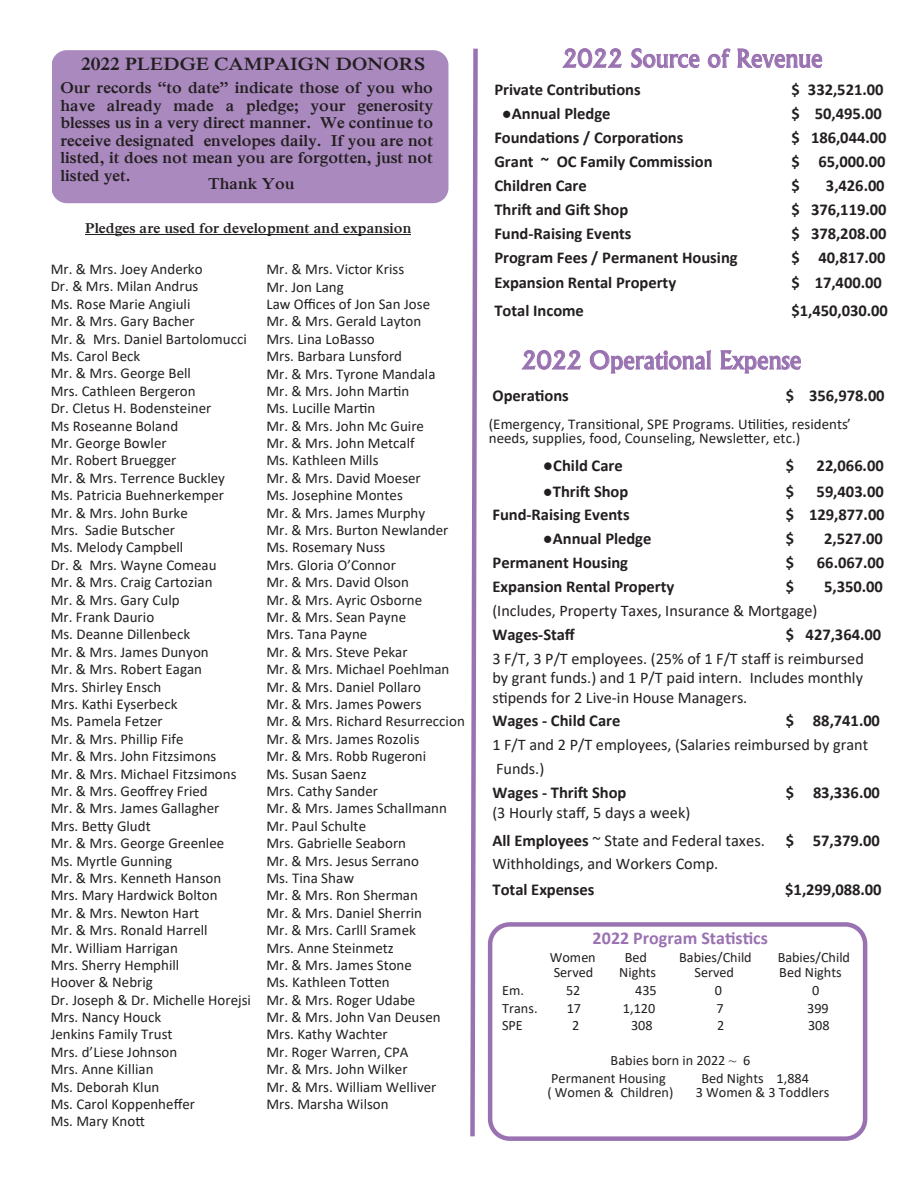
<style>
.page{position:relative;width:918px;height:1188px;background:#fff}
.page>*{position:absolute;margin:0;border:0;box-sizing:border-box;transform-origin:0 0}
.t1{font:500 24px "Albertus";color:#9a72b2}
.t2{font:700 18.75px "Iskoola Pota";color:#231f20}
.t3{font:700 18px "Calibri";color:#9a72b2}
.t4{font:700 16.65px "Calibri";letter-spacing:-.005em;color:#231f20}
.t5{font:700 16.65px "Iskoola Pota";color:#231f20}
.t6{font:700 16.5px "Calibri";letter-spacing:-.005em;color:#231f20}
.t7{font:700 16.5px/17.7px "Iskoola Pota";color:#231f20;text-align:justify}
.t8{font:16.2px/19.4px "Calibri";color:#231f20;text-align:justify}
.t9{font:15px/17.4px "Calibri";color:#231f20}
.t10{font:700 15px "Iskoola Pota";color:#231f20}
.t11{font:14.25px/17.7px "Calibri";color:#231f20}
.s1{font-weight:400;font-size:17.25px}
.s2{font-weight:400}
.s3{font-family:"Times New Roman"}
</style>
<div class="page">
<div style="left:52px;top:50px;width:396px;height:153px;background:#aa89bf"></div>
<hr style="left:85px;top:234px;width:326px;height:1px;background:#231f20">
<svg style="left:488px;top:922px;width:379px;height:219px"></svg>
<svg style="left:470px;top:48px;width:8px;height:1089px"></svg>
<p class="t2" style="left:81px;top:53px;width:346px">2022 PLEDGE CAMPAIGN DONORS</p>
<p class="t7" style="left:60px;top:79px;width:374px">Our records “to date” indicate those of you who</p>
<p class="t5" style="left:60px;top:96px;width:374px">have already made a pledge; your generosity</p>
<p class="t7" style="left:60px;top:114px;width:374px">blesses us in a very direct manner. We continue to receive designated envelopes daily. If you are not listed, it does not mean you are forgotten, just not listed yet.</p>
<p class="t10" style="left:85px;top:219px;width:328px">Pledges are used for development and expansion</p>
<p class="t7" style="left:208px;top:175px;width:88px">Thank You</p>
<p class="t9" style="left:51px;top:260px;width:202px">Mr. &amp; Mrs. Joey Anderko<br>Dr. &amp; Mrs. Milan Andrus<br>Ms. Rose Marie Angiuli<br>Mr. &amp; Mrs. Gary Bacher<br>Mr. &amp; Mrs. Daniel Bartolomucci<br>Ms. Carol Beck<br>Mr. &amp; Mrs. George Bell<br>Mrs. Cathleen Bergeron<br>Dr. Cletus H. Bodensteiner<br>Ms Roseanne Boland<br>Mr. George Bowler<br>Mr. Robert Bruegger<br>Mr. &amp; Mrs. Terrence Buckley<br>Ms. Patricia Buehnerkemper<br>Mr. &amp; Mrs. John Burke<br>Mrs. Sadie Butscher<br>Ms. Melody Campbell<br>Dr. &amp; Mrs. Wayne Comeau<br>Mr. &amp; Mrs. Craig Cartozian<br>Mr. &amp; Mrs. Gary Culp<br>Mr. Frank Daurio<br>Ms. Deanne Dillenbeck<br>Mr. &amp; Mrs. James Dunyon<br>Mr. &amp; Mrs. Robert Eagan<br>Mrs. Shirley Ensch<br>Mrs. Kathi Eyserbeck<br>Ms. Pamela Fetzer<br>Mr. &amp; Mrs. Phillip Fife<br>Mr. &amp; Mrs. John Fitzsimons<br>Mr. &amp; Mrs. Michael Fitzsimons<br>Mr. &amp; Mrs. Geoffrey Fried<br>Mr. &amp; Mrs. James Gallagher<br>Mrs. Betty Gludt<br>Mr. &amp; Mrs. George Greenlee<br>Ms. Myrtle Gunning<br>Mr. &amp; Mrs. Kenneth Hanson<br>Mrs. Mary Hardwick Bolton<br>Mr. &amp; Mrs. Newton Hart<br>Mr. &amp; Mrs. Ronald Harrell<br>Mr. William Harrigan<br>Mrs. Sherry Hemphill<br>Hoover &amp; Nebrig<br>Dr. Joseph &amp; Dr. Michelle Horejsi<br>Mrs. Nancy Houck<br>Jenkins Family Trust<br>Mrs. d’Liese Johnson<br>Mrs. Anne Killian<br>Ms. Deborah Klun<br>Ms. Carol Koppenheffer<br>Ms. Mary Knott</p>
<p class="t9" style="left:266px;top:260px;width:200px">Mr. &amp; Mrs. Victor Kriss<br>Mr. Jon Lang<br>Law Offices of Jon San Jose<br>Mr. &amp; Mrs. Gerald Layton<br>Mrs. Lina LoBasso<br>Mrs. Barbara Lunsford<br>Mr. &amp; Mrs. Tyrone Mandala<br>Mr. &amp; Mrs. John Martin<br>Ms. Lucille Martin<br>Mr. &amp; Mrs. John Mc Guire<br>Mr. &amp; Mrs. John Metcalf<br>Ms. Kathleen Mills<br>Mr. &amp; Mrs. David Moeser<br>Ms. Josephine Montes<br>Mr. &amp; Mrs. James Murphy<br>Mr. &amp; Mrs. Burton Newlander<br>Ms. Rosemary Nuss<br>Mrs. Gloria O’Connor<br>Mr. &amp; Mrs. David Olson<br>Mr. &amp; Mrs. Ayric Osborne<br>Mr. &amp; Mrs. Sean Payne<br>Mrs. Tana Payne<br>Mr. &amp; Mrs. Steve Pekar<br>Mr. &amp; Mrs. Michael Poehlman<br>Mr. &amp; Mrs. Daniel Pollaro<br>Mr. &amp; Mrs. James Powers<br>Mr. &amp; Mrs. Richard Resurreccion<br>Mr. &amp; Mrs. James Rozolis<br>Mr. &amp; Mrs. Robb Rugeroni<br>Ms. Susan Saenz<br>Mrs. Cathy Sander<br>Mr. &amp; Mrs. James Schallmann<br>Mr. Paul Schulte<br>Mrs. Gabrielle Seaborn<br>Mr. &amp; Mrs. Jesus Serrano<br>Ms. Tina Shaw<br>Mr. &amp; Mrs. Ron Sherman<br>Mr. &amp; Mrs. Daniel Sherrin<br>Mr. &amp; Mrs. Carlll Sramek<br>Mrs. Anne Steinmetz<br>Mr. &amp; Mrs. James Stone<br>Ms. Kathleen Totten<br>Mr. &amp; Mrs. Roger Udabe<br>Mr. &amp; Mrs. John Van Deusen<br>Mrs. Kathy Wachter<br>Mr. Roger Warren, CPA<br>Mr. &amp; Mrs. John Wilker<br>Mr. &amp; Mrs. William Welliver<br>Mrs. Marsha Wilson</p>
<h1 class="t1" style="left:562px;top:44px;width:262px">2022 Source of Revenue</h1>
<p class="t6" style="left:494px;top:78px;width:148px">Private Contributions</p>
<p class="t6" style="left:791px;top:78px;width:94px">$ 332,521.00</p>
<p class="t4" style="left:502px;top:102px;width:110px">●Annual Pledge</p>
<p class="t4" style="left:791px;top:102px;width:92px">$ 50,495.00</p>
<p class="t6" style="left:494px;top:126px;width:190px">Foundations / Corporations</p>
<p class="t6" style="left:791px;top:126px;width:97px">$ 186,044.00</p>
<p class="t6" style="left:494px;top:150px;width:220px">Grant ~ OC Family Commission</p>
<p class="t6" style="left:791px;top:150px;width:96px">$ 65,000.00</p>
<p class="t6" style="left:494px;top:174px;width:94px">Children Care</p>
<p class="t6" style="left:791px;top:174px;width:10px">$</p>
<p class="t6" style="left:826px;top:174px;width:60px">3,426.00</p>
<p class="t6" style="left:494px;top:198px;width:135px">Thrift and Gift Shop</p>
<p class="t6" style="left:791px;top:198px;width:97px">$ 376,119.00</p>
<p class="t6" style="left:494px;top:222px;width:139px">Fund-Raising Events</p>
<p class="t6" style="left:791px;top:222px;width:97px">$ 378,208.00</p>
<p class="t6" style="left:494px;top:246px;width:245px">Program Fees / Permanent Housing</p>
<p class="t6" style="left:791px;top:246px;width:96px">$ 40,817.00</p>
<p class="t6" style="left:494px;top:270px;width:183px">Expansion Rental Property</p>
<p class="t6" style="left:791px;top:270px;width:92px">$ 17,400.00</p>
<p class="t6" style="left:494px;top:298px;width:91px">Total Income</p>
<p class="t6" style="left:791px;top:298px;width:98px">$1,450,030.00</p>
<h1 class="t1" style="left:522px;top:345px;width:281px">2022 Operational Expense</h1>
<p class="t6" style="left:493px;top:384px;width:78px">Operations</p>
<p class="t6" style="left:786px;top:384px;width:100px">$ 356,978.00</p>
<p class="t9" style="left:489px;top:417px;width:364px;line-height:13.6px">(Emergency, Transitional, SPE Programs. Utilities, residents’ needs, supplies, food, Counseling, Newsletter, etc.)</p>
<p class="t6" style="left:543px;top:454px;width:81px"><span class="s1">●</span>Child Care</p>
<p class="t6" style="left:786px;top:454px;width:10px">$</p>
<p class="t6" style="left:817px;top:454px;width:69px">22,066.00</p>
<p class="t6" style="left:543px;top:479px;width:87px">●Thrift Shop</p>
<p class="t6" style="left:786px;top:479px;width:10px">$</p>
<p class="t6" style="left:817px;top:479px;width:69px">59,403.00</p>
<p class="t6" style="left:493px;top:503px;width:139px">Fund-Raising Events</p>
<p class="t6" style="left:786px;top:503px;width:100px">$ 129,877.00</p>
<p class="t6" style="left:543px;top:527px;width:110px">●Annual Pledge</p>
<p class="t6" style="left:786px;top:527px;width:10px">$</p>
<p class="t6" style="left:824px;top:527px;width:60px">2,527.00</p>
<p class="t6" style="left:493px;top:551px;width:137px">Permanent Housing</p>
<p class="t6" style="left:786px;top:551px;width:10px">$</p>
<p class="t6" style="left:817px;top:551px;width:69px">66.067.00</p>
<p class="t6" style="left:493px;top:575px;width:183px">Expansion Rental Property</p>
<p class="t6" style="left:786px;top:575px;width:10px">$</p>
<p class="t6" style="left:824px;top:575px;width:60px">5,350.00</p>
<p class="t8" style="left:492px;top:601px;width:326px">(Includes, Property Taxes, Insurance &amp; Mortgage)</p>
<p class="t6" style="left:493px;top:623px;width:84px">Wages-Staff</p>
<p class="t6" style="left:786px;top:623px;width:97px">$ 427,364.00</p>
<p class="t8" style="left:492px;top:648px;width:373px">3 F/T, 3 P/T employees. (25% of 1 F/T staff is reimbursed by grant funds.) and 1 P/T paid intern. Includes monthly stipends for 2 Live-in House Managers.</p>
<p class="t6" style="left:493px;top:709px;width:129px">Wages - Child Care</p>
<p class="t6" style="left:786px;top:709px;width:96px">$ 88,741.00</p>
<p class="t8" style="left:492px;top:733px;width:377px;line-height:24px">1 F/T and 2 P/T employees, (Salaries reimbursed by grant<br>Funds.)</p>
<p class="t6" style="left:493px;top:781px;width:135px">Wages - Thrift Shop</p>
<p class="t6" style="left:786px;top:781px;width:96px">$ 83,336.00</p>
<p class="t8" style="left:492px;top:802px;width:199px">(3 Hourly staff, 5 days a week)</p>
<p class="t6" style="left:493px;top:828px;width:389px">All Employees <span class="s2">~ State and Federal taxes.</span> $ 57,379.00</p>
<p class="t8" style="left:492px;top:854px;width:227px">Withholdings, and Workers Comp.</p>
<p class="t4" style="left:493px;top:878px;width:103px">Total Expenses</p>
<p class="t4" style="left:785px;top:878px;width:98px">$1,299,088.00</p>
<p class="t3" style="left:593px;top:925px;width:177px">2022 Program Statistics</p>
<p class="t11" style="left:550px;top:948px;width:47px">Women</p>
<p class="t11" style="left:625px;top:948px;width:24px">Bed</p>
<p class="t11" style="left:679px;top:948px;width:74px">Babies/Child</p>
<p class="t11" style="left:778px;top:948px;width:74px">Babies/Child</p>
<p class="t11" style="left:554px;top:963px;width:41px">Served</p>
<p class="t11" style="left:619px;top:963px;width:38px">Nights</p>
<p class="t11" style="left:695px;top:963px;width:41px">Served</p>
<p class="t11" style="left:779px;top:963px;width:64px">Bed Nights</p>
<p class="t11" style="left:502px;top:981px;width:23px">Em.</p>
<p class="t11" style="left:566px;top:981px;width:16px">52</p>
<p class="t11" style="left:635px;top:981px;width:23px">435</p>
<p class="t11" style="left:715px;top:981px;width:9px">0</p>
<p class="t11" style="left:812px;top:981px;width:9px">0</p>
<p class="t11" style="left:502px;top:999px;width:37px">Trans.</p>
<p class="t11" style="left:567px;top:999px;width:16px">17</p>
<p class="t11" style="left:623px;top:999px;width:34px">1,120</p>
<p class="t11" style="left:716px;top:999px;width:9px">7</p>
<p class="t11" style="left:807px;top:999px;width:23px">399</p>
<p class="t11" style="left:502px;top:1016px;width:22px">SPE</p>
<p class="t11" style="left:572px;top:1016px;width:9px">2</p>
<p class="t11" style="left:631px;top:1016px;width:23px">308</p>
<p class="t11" style="left:717px;top:1016px;width:9px">2</p>
<p class="t11" style="left:808px;top:1016px;width:23px">308</p>
<p class="t11" style="left:551px;top:1051px;width:200px;text-indent:59px">Babies born in 2022 <span class="s3">~</span> 6<br>Permanent Housing</p>
<p class="t11" style="left:701px;top:1069px;width:109px">Bed Nights 1,884</p>
<p class="t11" style="left:548px;top:1083px;width:127px">( Women &amp; Children)</p>
<p class="t11" style="left:696px;top:1083px;width:135px">3 Women &amp; 3 Toddlers</p>
</div>
